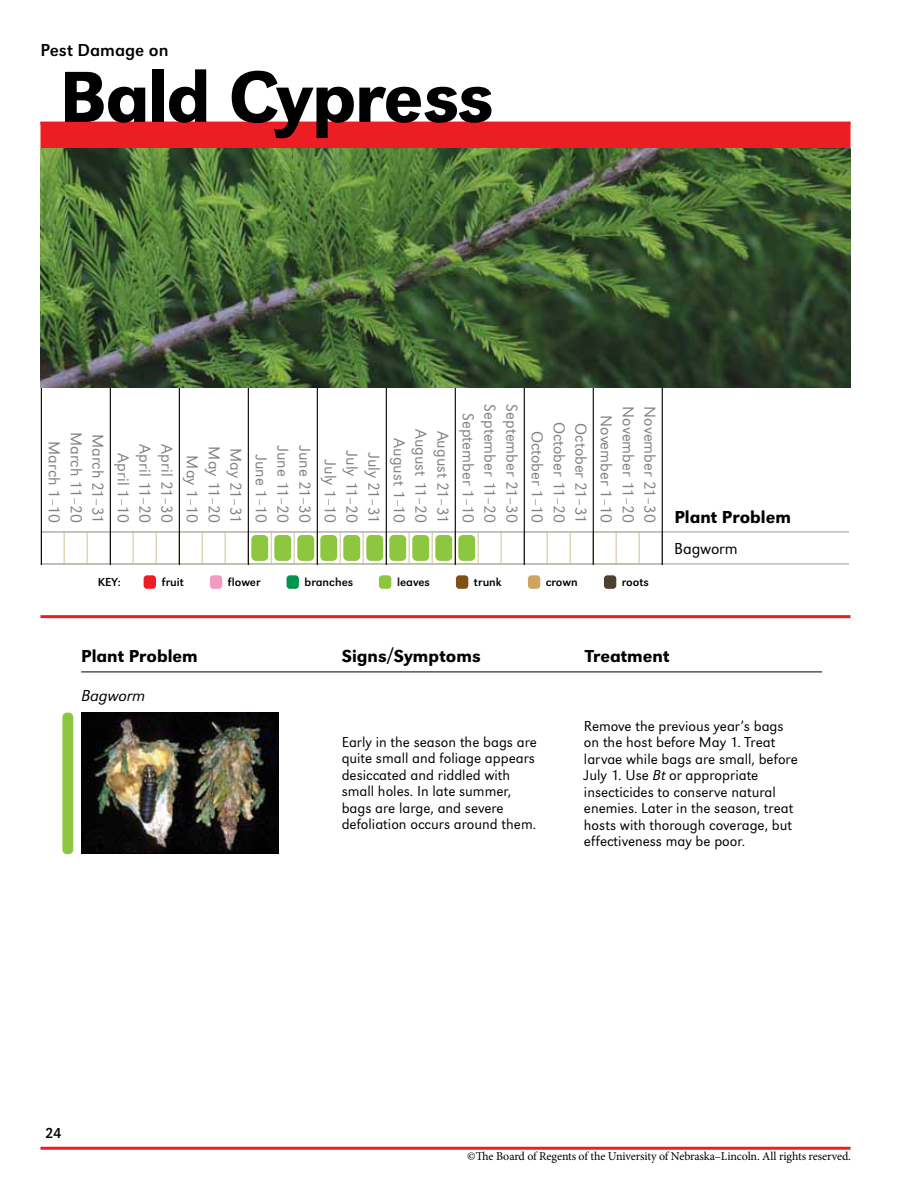
<style>
.page{position:relative;width:918px;height:1188px;background:#fff}
.page>*{position:absolute;margin:0;border:0;box-sizing:border-box;transform-origin:0 0}
.t1{font:500 75px "URW Grotesk T";letter-spacing:-.025em;color:#000}
.t2{font:500 18px "URW Grotesk T";color:#000}
.t3{font:18px "URW Grotesk T";color:#000}
.t4{font:300 16.5px/21.8px "URW Grotesk T";color:#808285;text-align:center}
.t5{font:italic 300 16.5px "URW Grotesk T";letter-spacing:-.01em;color:#000}
.t6{font:300 16.5px "URW Grotesk T";letter-spacing:-.01em;color:#000}
.t7{font:300 15px/16.5px "URW Grotesk T";color:#000}
.t8{font:15px "URW Grotesk T";color:#000}
.t9{font:12.15px "URW Grotesk T";color:#000}
.t10{font:12px "Minion Pro";letter-spacing:-.01em;color:#000}
.s1{font-style:italic}
</style>
<div class="page">
<div style="left:144px;top:575px;width:12px;height:14px;background:#ed1d24;border-radius:3px"></div>
<div style="left:210px;top:575px;width:12px;height:14px;background:#f49ac2;border-radius:3px"></div>
<div style="left:287px;top:575px;width:12px;height:14px;background:#00954e;border-radius:3px"></div>
<div style="left:379px;top:575px;width:12px;height:14px;background:#8dc63f;border-radius:3px"></div>
<div style="left:456px;top:575px;width:12px;height:14px;background:#804f16;border-radius:3px"></div>
<div style="left:528px;top:575px;width:12px;height:14px;background:#cfa45c;border-radius:3px"></div>
<div style="left:604px;top:575px;width:12px;height:14px;background:#4c402f;border-radius:3px"></div>
<svg style="left:109px;top:388px;width:553px;height:143px"></svg>
<div style="left:133px;top:388px;width:23px;height:142px;background:#fff"></div>
<div style="left:179px;top:388px;width:23px;height:142px;background:#fff"></div>
<div style="left:225px;top:388px;width:23px;height:142px;background:#fff"></div>
<div style="left:271px;top:388px;width:23px;height:142px;background:#fff"></div>
<div style="left:317px;top:388px;width:23px;height:142px;background:#fff"></div>
<div style="left:363px;top:388px;width:23px;height:142px;background:#fff"></div>
<div style="left:409px;top:388px;width:23px;height:142px;background:#fff"></div>
<div style="left:455px;top:388px;width:23px;height:142px;background:#fff"></div>
<div style="left:501px;top:388px;width:23px;height:142px;background:#fff"></div>
<div style="left:547px;top:388px;width:23px;height:142px;background:#fff"></div>
<div style="left:593px;top:388px;width:23px;height:142px;background:#fff"></div>
<div style="left:639px;top:388px;width:23px;height:142px;background:#fff"></div>
<svg style="left:41px;top:533px;width:622px;height:32px"></svg>
<hr style="left:41px;top:563px;width:808px;height:1px;background:#a7a9ac">
<hr style="left:41px;top:531px;width:808px;height:2px;background:#a7a9ac">
<hr style="left:110px;top:388px;width:1px;height:176px;background:#000">
<hr style="left:179px;top:388px;width:1px;height:176px;background:#000">
<hr style="left:248px;top:388px;width:1px;height:176px;background:#000">
<hr style="left:317px;top:388px;width:1px;height:176px;background:#000">
<hr style="left:386px;top:388px;width:1px;height:176px;background:#000">
<hr style="left:455px;top:388px;width:1px;height:176px;background:#000">
<hr style="left:524px;top:388px;width:1px;height:176px;background:#000">
<hr style="left:593px;top:388px;width:1px;height:176px;background:#000">
<hr style="left:662px;top:388px;width:1px;height:176px;background:#000">
<hr style="left:41px;top:388px;width:1px;height:176px;background:#000">
<svg style="left:62px;top:712px;width:12px;height:143px;background:#99cc54"></svg>
<div style="left:40px;top:122px;width:810px;height:27px;background:#ed1d24"></div>
<hr style="left:40px;top:1147px;width:810px;height:3px;background:#ed1d24">
<hr style="left:40px;top:615px;width:810px;height:3px;background:#ed1d24">
<img style="left:40px;top:148px;width:810px;height:240px">
<img style="left:81px;top:712px;width:197px;height:142px">
<hr style="left:81px;top:672px;width:741px;height:1px;background:#000">
<p class="t3" style="left:40px;top:40px;width:130px">Pest Damage on</p>
<h1 class="t1" style="left:59px;top:54px;width:436px">Bald Cypress</h1>
<p class="t4" style="left:109px;top:432px;width:93px;rotate:90deg">March 21–31<br>March 11–20<br>March 1–10</p>
<p class="t4" style="left:178px;top:444px;width:80px;rotate:90deg">April 21–30<br>April 11–20<br>April 1–10</p>
<p class="t4" style="left:247px;top:446px;width:78px;rotate:90deg">May 21–31<br>May 11–20<br>May 1–10</p>
<p class="t4" style="left:316px;top:446px;width:79px;rotate:90deg">June 21–30<br>June 11–20<br>June 1–10</p>
<p class="t4" style="left:385px;top:451px;width:73px;rotate:90deg">July 21–31<br>July 11–20<br>July 1–10</p>
<p class="t4" style="left:454px;top:429px;width:96px;rotate:90deg">August 21–31<br>August 11–20<br>August 1–10</p>
<p class="t4" style="left:523px;top:404px;width:120px;rotate:90deg">September 21–30<br>September 11–20<br>September 1–10</p>
<p class="t4" style="left:592px;top:422px;width:103px;rotate:90deg">October 21–31<br>October 11–20<br>October 1–10</p>
<p class="t4" style="left:661px;top:406px;width:118px;rotate:90deg">November 21–30<br>November 11–20<br>November 1–10</p>
<p class="t9" style="left:98px;top:575px;width:24px">KEY:</p>
<p class="t9" style="left:162px;top:575px;width:24px">fruit</p>
<p class="t9" style="left:228px;top:575px;width:34px">flower</p>
<p class="t9" style="left:305px;top:575px;width:50px">branches</p>
<p class="t9" style="left:397px;top:575px;width:34px">leaves</p>
<p class="t9" style="left:474px;top:575px;width:29px">trunk</p>
<p class="t9" style="left:546px;top:575px;width:34px">crown</p>
<p class="t9" style="left:622px;top:575px;width:29px">roots</p>
<p class="t2" style="left:674px;top:507px;width:118px">Plant Problem</p>
<p class="t6" style="left:674px;top:539px;width:65px">Bagworm</p>
<p class="t2" style="left:81px;top:646px;width:118px">Plant Problem</p>
<p class="t2" style="left:342px;top:646px;width:141px">Signs/Symptoms</p>
<p class="t2" style="left:585px;top:646px;width:86px">Treatment</p>
<p class="t5" style="left:81px;top:686px;width:66px">Bagworm</p>
<p class="t8" style="left:45px;top:1124px;width:18px">24</p>
<p class="t7" style="left:342px;top:734px;width:197px">Early in the season the bags are quite small and foliage appears desiccated and riddled with small holes. In late summer, bags are large, and severe defoliation occurs around them.</p>
<p class="t7" style="left:584px;top:717px;width:215px">Remove the previous year’s bags on the host before May 1. Treat larvae while bags are small, before<br>July 1. Use <span class="s1">Bt</span> or appropriate insecticides to conserve natural enemies. Later in the season, treat hosts with thorough coverage, but effectiveness may be poor.</p>
<p class="t10" style="left:467px;top:1148px;width:385px">©The Board of Regents of the University of Nebraska–Lincoln. All rights reserved.</p>
</div>
